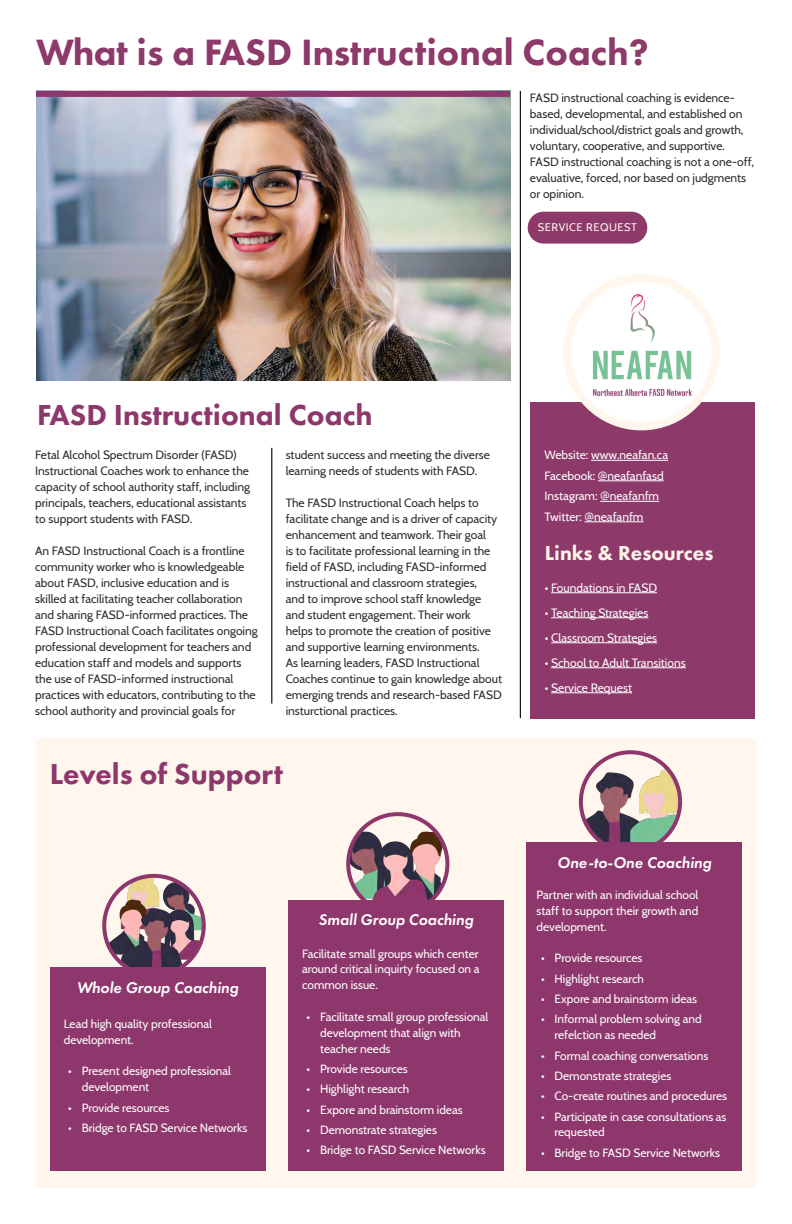
<style>
.page{position:relative;width:792px;height:1224px;background:#fff}
.page>*{position:absolute;margin:0;border:0;box-sizing:border-box;transform-origin:0 0}
.t1{font:800 38px "Futura PT";color:#8d396a}
.t2{font:800 30px "Futura PT";color:#8e376c}
.t3{font:800 21px "Futura PT";color:#fff3ea}
.t4{font:italic 600 16px "Futura PT";color:#fff}
.t5{font:12px/16px "Cabin";color:#2d2d2c}
.t6{font:12px/20.5px "Cabin";color:#fff}
.t7{font:11.9px/15.8px "Cabin";color:#fff}
.t8{font:11px "Cabin";letter-spacing:.05em;color:#fff6ed}
.s1{font-family:"Europa"}
</style>
<div class="page">
<div style="left:36px;top:739px;width:720px;height:449px;background:#fff6ed"></div>
<img style="left:36px;top:91px;width:475px;height:289px">
<img style="left:104px;top:876px;width:100px;height:92px">
<div style="left:102px;top:874px;width:104px;height:103px;border:4px solid #8e376c;border-radius:50%"></div>
<svg style="left:348px;top:814px;width:99px;height:99px"></svg>
<img style="left:348px;top:832px;width:99px;height:69px">
<div style="left:346px;top:812px;width:103px;height:103px;border:4px solid #8e376c;border-radius:50%"></div>
<div style="left:288px;top:901px;width:216px;height:270px;background:#8e376c"></div>
<div style="left:50px;top:968px;width:216px;height:203px;background:#8e376c"></div>
<svg style="left:581px;top:752px;width:99px;height:99px"></svg>
<img style="left:581px;top:769px;width:99px;height:73px">
<div style="left:579px;top:750px;width:103px;height:103px;border:4px solid #8e376c;border-radius:50%"></div>
<div style="left:526px;top:842px;width:216px;height:329px;background:#8e376c"></div>
<div style="left:530px;top:402px;width:225px;height:316px;background:#8d396a"></div>
<hr style="left:591px;top:460px;width:77px;height:1px;background:#fff">
<hr style="left:608px;top:481px;width:56px;height:1px;background:#fff">
<hr style="left:610px;top:501px;width:49px;height:1px;background:#fff">
<hr style="left:594px;top:522px;width:50px;height:1px;background:#fff">
<div style="left:567px;top:278px;width:149px;height:148px;background:#fff;border-radius:50%"></div>
<div style="left:563px;top:274px;width:157px;height:156px;border:8px solid #fff6ed;border-radius:50%"></div>
<img style="left:592px;top:350px;width:100px;height:46px">
<img style="left:630px;top:294px;width:25px;height:49px">
<hr style="left:551px;top:592px;width:106px;height:1px;background:#fff">
<hr style="left:551px;top:617px;width:97px;height:1px;background:#fff">
<hr style="left:551px;top:642px;width:106px;height:1px;background:#fff">
<hr style="left:551px;top:667px;width:135px;height:1px;background:#fff">
<hr style="left:551px;top:692px;width:81px;height:1px;background:#fff">
<hr style="left:271px;top:448px;width:1px;height:256px;background:#19191a">
<hr style="left:520px;top:91px;width:1px;height:627px;background:#19191a">
<div style="left:36px;top:91px;width:474px;height:6px;background:#8e376c"></div>
<div style="left:528px;top:212px;width:119px;height:32px;background:#8d396a;border-radius:16px"></div>
<h1 class="t1" style="left:36px;top:29px;width:614px">What is a FASD Instructional Coach?</h1>
<p class="t5" style="left:530px;top:89px;width:225px">FASD instructional coaching is evidence&shy;based, developmental, and established on individual/school/district goals and growth, voluntary, cooperative, and supportive.<br>FASD instructional coaching is not a one-off, evaluative, forced, nor based on judgments or opinion.</p>
<p class="t8" style="left:538px;top:219px;width:101px">SERVICE REQUEST</p>
<h2 class="t2" style="left:37px;top:396px;width:337px">FASD Instructional Coach</h2>
<p class="t5" style="left:35px;top:446px;width:216px">Fetal Alcohol Spectrum Disorder (FASD)<br>Instructional Coaches work to enhance the capacity of school authority staff, including principals, teachers, educational assistants to support students with FASD.</p>
<p class="t5" style="left:35px;top:542px;width:224px">An FASD Instructional Coach is a frontline community worker who is knowledgeable about FASD, inclusive education and is skilled at facilitating teacher collaboration and sharing FASD-informed practices. The FASD Instructional Coach facilitates ongoing professional development for teachers and education staff and models and supports the use of FASD-informed instructional practices with educators, contributing to the school authority and provincial goals for</p>
<p class="t5" style="left:286px;top:446px;width:206px">student success and meeting the diverse learning needs of students with FASD.</p>
<p class="t5" style="left:286px;top:494px;width:218px">The FASD Instructional Coach helps to facilitate change and is a driver of capacity enhancement and teamwork. Their goal<br>is to facilitate professional learning in the field of FASD, including FASD-informed instructional and classroom strategies,<br>and to improve school staff knowledge and student engagement. Their work<br>helps to promote the creation of positive and supportive learning environments.<br>As learning leaders, FASD Instructional Coaches continue to gain knowledge about emerging trends and research-based FASD insturctional practices.</p>
<h2 class="t2" style="left:50px;top:755px;width:235px">Levels of Support</h2>
<h3 class="t4" style="left:77px;top:977px;width:163px">Whole Group Coaching</h3>
<p class="t7" style="left:64px;top:1015px;width:150px">Lead high quality professional development.</p>
<p class="t7" style="left:82px;top:1063px;width:151px;text-indent:-13px">• Present designed professional development</p>
<p class="t7" style="left:68px;top:1099px;width:103px">• Provide resources</p>
<p class="t7" style="left:68px;top:1119px;width:180px">• Bridge to FASD Service Networks</p>
<h3 class="t4" style="left:319px;top:909px;width:156px">Small Group Coaching</h3>
<p class="t7" style="left:302px;top:945px;width:179px;text-align:justify">Facilitate small groups which center around critical inquirty focused on a common issue.</p>
<p class="t7" style="left:320px;top:1008px;width:170px;text-indent:-13px">• Facilitate small group professional development that align with teacher needs</p>
<p class="t7" style="left:307px;top:1060px;width:103px">• Provide resources</p>
<p class="t7" style="left:307px;top:1080px;width:104px">• Highlight research</p>
<p class="t7" style="left:307px;top:1101px;width:158px">• Expore and brainstorm ideas</p>
<p class="t7" style="left:307px;top:1121px;width:132px">• Demonstrate strategies</p>
<p class="t7" style="left:307px;top:1141px;width:180px">• Bridge to FASD Service Networks</p>
<p class="t6" style="left:545px;top:444px;width:125px">Website: www.neafan.ca<br>Facebook: <span class="s1">@</span>neafanfasd<br>Instagram: <span class="s1">@</span>neafanfm<br>Twitter: <span class="s1">@</span>neafanfm</p>
<h3 class="t3" style="left:545px;top:540px;width:170px">Links &amp; Resources</h3>
<p class="t6" style="left:545px;top:577px;width:114px">• Foundations in FASD</p>
<p class="t6" style="left:545px;top:602px;width:105px">• Teaching Strategies</p>
<p class="t6" style="left:545px;top:627px;width:114px">• Classroom Strategies</p>
<p class="t6" style="left:545px;top:652px;width:142px">• School to Adult Transitions</p>
<p class="t6" style="left:545px;top:677px;width:89px">• Service Request</p>
<h3 class="t4" style="left:557px;top:852px;width:156px">One-to-One Coaching</h3>
<p class="t7" style="left:537px;top:886px;width:163px;text-align:justify">Partner with an individual school staff to support their growth and development.</p>
<p class="t7" style="left:541px;top:950px;width:103px">• Provide resources</p>
<p class="t7" style="left:541px;top:970px;width:104px">• Highlight research</p>
<p class="t7" style="left:541px;top:990px;width:158px">• Expore and brainstorm ideas</p>
<p class="t7" style="left:555px;top:1011px;width:149px;text-indent:-13px">• Informal problem solving and refelction as needed</p>
<p class="t7" style="left:541px;top:1047px;width:169px">• Formal coaching conversations</p>
<p class="t7" style="left:541px;top:1067px;width:132px">• Demonstrate strategies</p>
<p class="t7" style="left:541px;top:1087px;width:187px">• Co-create routines and procedures</p>
<p class="t7" style="left:555px;top:1108px;width:173px;text-indent:-13px">• Participate in case consultations as requested</p>
<p class="t7" style="left:541px;top:1144px;width:180px">• Bridge to FASD Service Networks</p>
</div>
